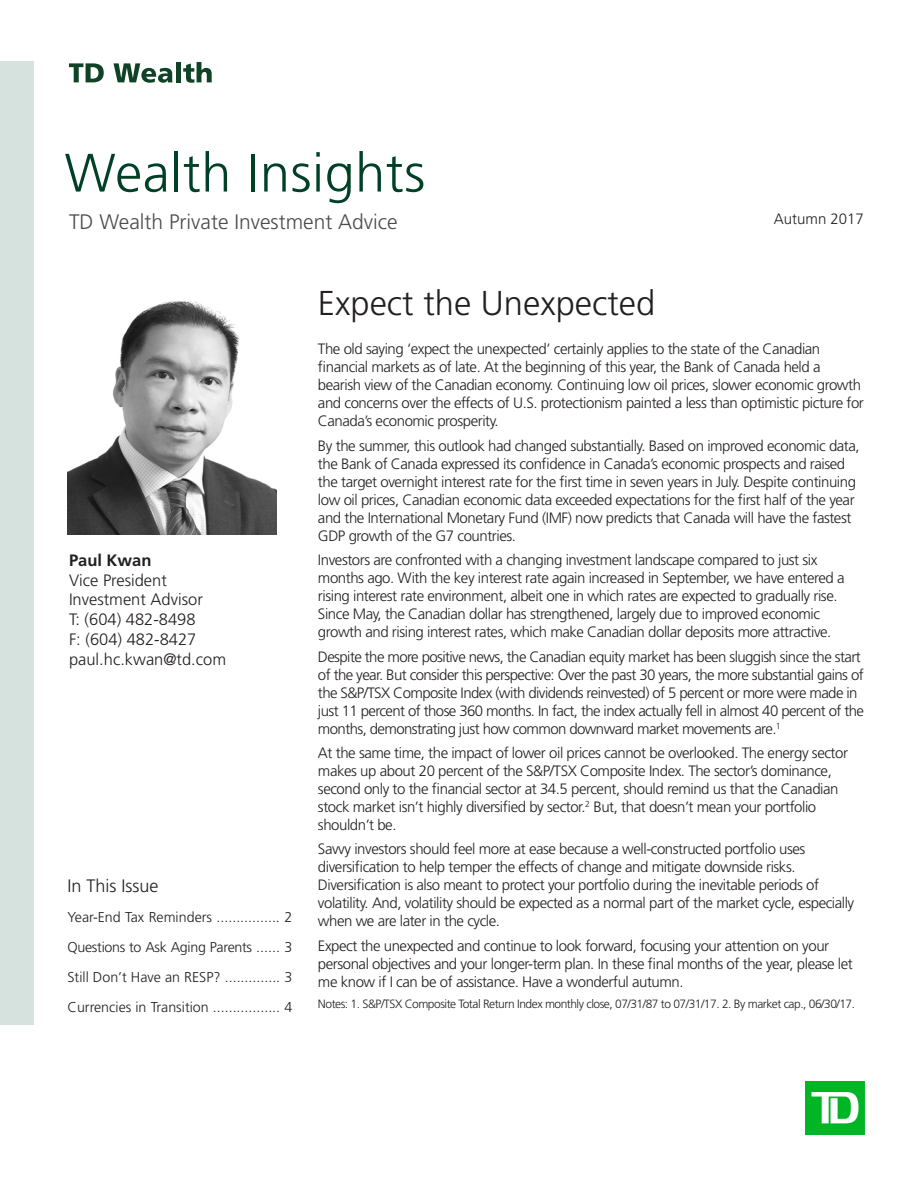
<style>
.page{position:relative;width:918px;height:1188px;background:#fff}
.page>*{position:absolute;margin:0;border:0;box-sizing:border-box;transform-origin:0 0}
.t1{font:300 54px "Frutiger";letter-spacing:.01em;color:#004026}
.Headline{font:300 34.5px "Frutiger";color:#231f20}
.t2{font:300 21px "Frutiger";color:#4b4c4d}
.t3{font:300 18px "Frutiger";color:#231f20}
.t4{font:300 16.5px "Frutiger";color:#231f20}
.t5{font:700 16.5px "Frutiger";color:#231f20}
.Body_text{font:300 15px/18px "Frutiger";letter-spacing:-.03em;color:#231f20}
.Body_text-2{font:300 15px "Frutiger";color:#231f20}
.t6{font:300 14.25px "Frutiger";color:#231f20}
.t7{font:300 14.25px "Frutiger";letter-spacing:-.02em;color:#231f20}
.Body_text-3{font:300 12px "Frutiger";letter-spacing:-.04em;color:#231f20}
</style>
<div class="page">
<img style="left:68px;top:301px;width:209px;height:233px">
<div style="left:0;top:61px;width:34px;height:963px;background:#d6e2dd"></div>
<svg style="left:69px;top:63px;width:35px;height:19px"></svg>
<svg style="left:114px;top:63px;width:59px;height:20px"></svg>
<div style="left:176px;top:62px;width:5px;height:20px;background:#104326"></div>
<svg style="left:183px;top:62px;width:29px;height:21px"></svg>
<img style="left:806px;top:1082px;width:59px;height:53px">
<p class="t1" style="left:65px;top:142px;width:362px">Wealth Insights</p>
<p class="t2" style="left:69px;top:210px;width:330px">TD Wealth Private Investment Advice</p>
<p class="Headline" style="left:318px;top:284px;width:339px">Expect the Unexpected</p>
<p class="Body_text-2" style="left:774px;top:210px;width:92px">Autumn 2017</p>
<p class="t5" style="left:69px;top:550px;width:84px">Paul Kwan</p>
<p class="t4" style="left:69px;top:571px;width:99px">Vice President</p>
<p class="t4" style="left:69px;top:590px;width:135px">Investment Advisor</p>
<p class="t4" style="left:69px;top:610px;width:128px">T: (604) 482-8498</p>
<p class="t4" style="left:69px;top:630px;width:129px">F: (604) 482-8427</p>
<p class="t4" style="left:69px;top:650px;width:159px">paul.hc.kwan@td.com</p>
<p class="t3" style="left:68px;top:875px;width:93px">In This Issue</p>
<p class="t6" style="left:68px;top:909px;width:226px">Year-End Tax Reminders ................ 2</p>
<p class="t7" style="left:68px;top:939px;width:226px">Questions to Ask Aging Parents ...... 3</p>
<p class="t6" style="left:68px;top:969px;width:226px">Still Don’t Have an RESP? .............. 3</p>
<p class="t6" style="left:68px;top:999px;width:226px">Currencies in Transition ................. 4</p>
<p class="Body_text" style="left:318px;top:340px;width:547px">The old saying ‘expect the unexpected’ certainly applies to the state of the Canadian financial markets as of late. At the beginning of this year, the Bank of Canada held a bearish view of the Canadian economy. Continuing low oil prices, slower economic growth and concerns over the effects of U.S. protectionism painted a less than optimistic picture for Canada’s economic prosperity.</p>
<p class="Body_text" style="left:318px;top:436px;width:543px">By the summer, this outlook had changed substantially. Based on improved economic data, the Bank of Canada expressed its confidence in Canada’s economic prospects and raised the target overnight interest rate for the first time in seven years in July. Despite continuing low oil prices, Canadian economic data exceeded expectations for the first half of the year and the International Monetary Fund (IMF) now predicts that Canada will have the fastest GDP growth of the G7 countries.</p>
<p class="Body_text" style="left:318px;top:551px;width:528px">Investors are confronted with a changing investment landscape compared to just six months ago. With the key interest rate again increased in September, we have entered a rising interest rate environment, albeit one in which rates are expected to gradually rise.<br>Since May, the Canadian dollar has strengthened, largely due to improved economic growth and rising interest rates, which make Canadian dollar deposits more attractive.</p>
<p class="Body_text" style="left:318px;top:647px;width:548px">Despite the more positive news, the Canadian equity market has been sluggish since the start of the year. But consider this perspective: Over the past 30 years, the more substantial gains of the S&amp;P/TSX Composite Index (with dividends reinvested) of 5 percent or more were made in just 11 percent of those 360 months. In fact, the index actually fell in almost 40 percent of the months, demonstrating just how common downward market movements are.<sup>1</sup></p>
<p class="Body_text" style="left:318px;top:744px;width:532px">At the same time, the impact of lower oil prices cannot be overlooked. The energy sector makes up about 20 percent of the S&amp;P/TSX Composite Index. The sector’s dominance, second only to the financial sector at 34.5 percent, should remind us that the Canadian stock market isn’t highly diversified by sector.<sup>2</sup> But, that doesn’t mean your portfolio shouldn’t be.</p>
<p class="Body_text" style="left:318px;top:840px;width:538px">Savvy investors should feel more at ease because a well-constructed portfolio uses diversification to help temper the effects of change and mitigate downside risks.<br>Diversification is also meant to protect your portfolio during the inevitable periods of volatility. And, volatility should be expected as a normal part of the market cycle, especially when we are later in the cycle.</p>
<p class="Body_text" style="left:318px;top:937px;width:536px">Expect the unexpected and continue to look forward, focusing your attention on your personal objectives and your longer-term plan. In these final months of the year, please let me know if I can be of assistance. Have a wonderful autumn.</p>
<p class="Body_text-3" style="left:318px;top:997px;width:539px">Notes: 1. S&amp;P/TSX Composite Total Return Index monthly close, 07/31/87 to 07/31/17. 2. By market cap., 06/30/17.</p>
</div>
